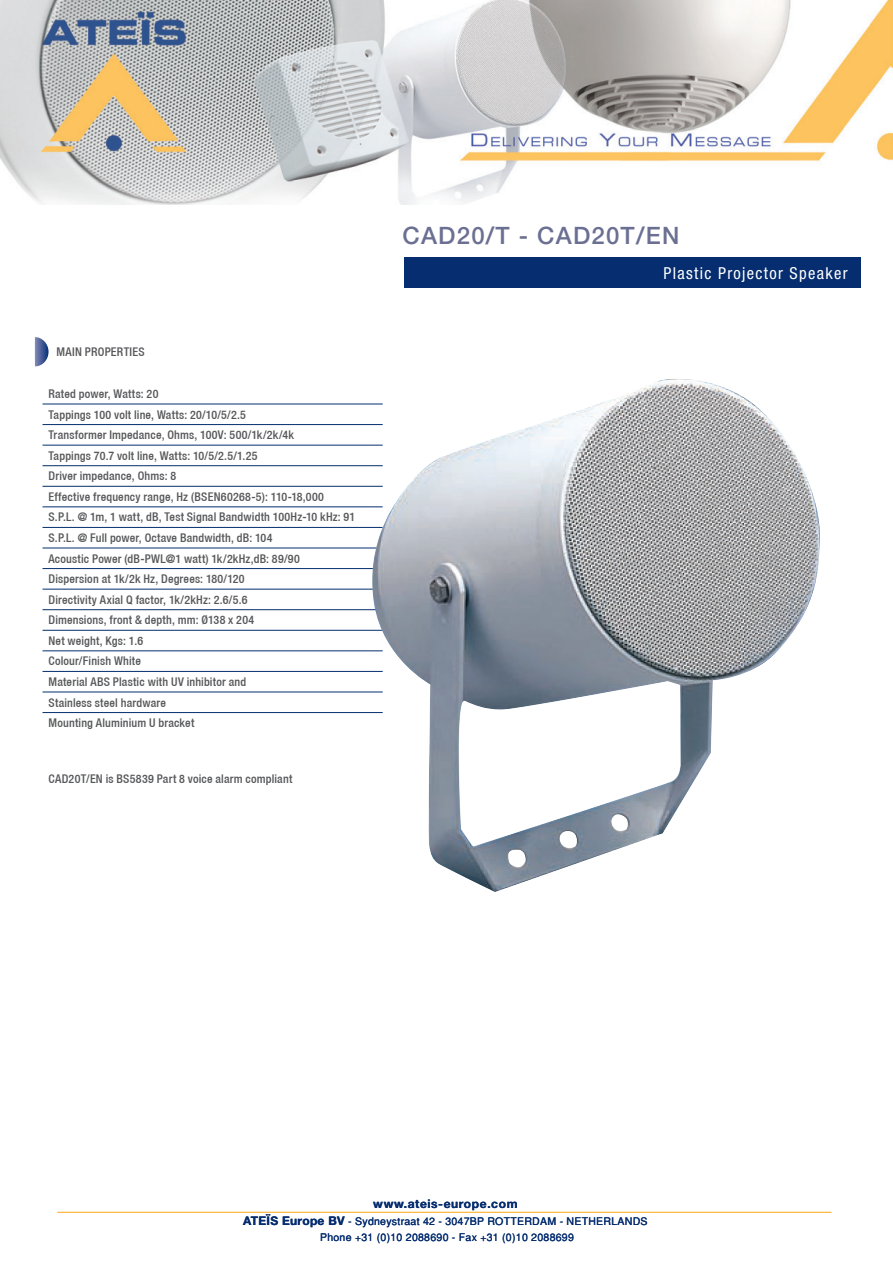
<style>
.page{position:relative;width:893px;height:1263px;background:#fff}
.page>*{position:absolute;margin:0;border:0;box-sizing:border-box;transform-origin:0 0}
.t1{font:500 24px "Helvetica Neue";letter-spacing:.05em;color:#6b7093}
.t2{font:condensed 16.5px "Helvetica Neue";letter-spacing:.08em;color:#fff}
.t3{font:500 condensed 12px "Helvetica 67";letter-spacing:.015em;color:#57585a}
.t4{font:700 12px "Helvetica Neue";letter-spacing:.05em;color:#052d6f}
.t5{font:10.5px "Helvetica";letter-spacing:.025em;color:#052d6f}
.s1{font-family:"Helvetica Neue";font-weight:700;font-size:12px}
</style>
<div class="page">
<img style="left:0;top:0;width:893px;height:204px">
<hr style="left:57px;top:1212px;width:774px;height:1px;background:#fdb945">
<div style="left:404px;top:257px;width:456px;height:31px;background:#052d6f"></div>
<svg style="left:35px;top:337px;width:14px;height:29px"></svg>
<hr style="left:43px;top:404px;width:340px;height:1px;background:#052d6f">
<hr style="left:43px;top:424px;width:340px;height:1px;background:#052d6f">
<hr style="left:43px;top:445px;width:340px;height:1px;background:#052d6f">
<hr style="left:43px;top:465px;width:340px;height:1px;background:#052d6f">
<hr style="left:43px;top:486px;width:340px;height:1px;background:#052d6f">
<hr style="left:43px;top:507px;width:340px;height:1px;background:#052d6f">
<hr style="left:43px;top:527px;width:340px;height:1px;background:#052d6f">
<hr style="left:43px;top:548px;width:340px;height:1px;background:#052d6f">
<hr style="left:43px;top:568px;width:340px;height:1px;background:#052d6f">
<hr style="left:43px;top:589px;width:340px;height:1px;background:#052d6f">
<hr style="left:43px;top:609px;width:340px;height:1px;background:#052d6f">
<hr style="left:43px;top:630px;width:340px;height:1px;background:#052d6f">
<hr style="left:43px;top:651px;width:340px;height:1px;background:#052d6f">
<hr style="left:43px;top:671px;width:340px;height:1px;background:#052d6f">
<hr style="left:43px;top:692px;width:340px;height:1px;background:#052d6f">
<hr style="left:43px;top:712px;width:340px;height:1px;background:#052d6f">
<img style="left:371px;top:379px;width:449px;height:513px">
<p class="t1" style="left:403px;top:221px;width:278px">CAD20/T - CAD20T/EN</p>
<p class="t3" style="left:57px;top:344px;width:90px">MAIN PROPERTIES</p>
<p class="t3" style="left:49px;top:387px;width:111px">Rated power, Watts: 20</p>
<p class="t3" style="left:49px;top:407px;width:199px">Tappings 100 volt line, Watts: 20/10/5/2.5</p>
<p class="t3" style="left:49px;top:428px;width:247px">Transformer Impedance, Ohms, 100V: 500/1k/2k/4k</p>
<p class="t3" style="left:49px;top:448px;width:211px">Tappings 70.7 volt line, Watts: 10/5/2.5/1.25</p>
<p class="t3" style="left:49px;top:469px;width:129px">Driver impedance, Ohms: 8</p>
<p class="t3" style="left:49px;top:489px;width:277px">Effective frequency range, Hz (BSEN60268-5): 110-18,000</p>
<p class="t3" style="left:49px;top:510px;width:308px">S.P.L. @ 1m, 1 watt, dB, Test Signal Bandwidth 100Hz-10 kHz: 91</p>
<p class="t3" style="left:49px;top:531px;width:226px">S.P.L. @ Full power, Octave Bandwidth, dB: 104</p>
<p class="t3" style="left:49px;top:551px;width:253px">Acoustic Power (dB-PWL@1 watt) 1k/2kHz,dB: 89/90</p>
<p class="t3" style="left:49px;top:572px;width:197px">Dispersion at 1k/2k Hz, Degrees: 180/120</p>
<p class="t3" style="left:49px;top:592px;width:201px">Directivity Axial Q factor, 1k/2kHz: 2.6/5.6</p>
<p class="t3" style="left:49px;top:613px;width:207px">Dimensions, front &amp; depth, mm: Ø138 x 204</p>
<p class="t3" style="left:49px;top:633px;width:96px">Net weight, Kgs: 1.6</p>
<p class="t3" style="left:49px;top:654px;width:94px">Colour/Finish White</p>
<p class="t3" style="left:49px;top:674px;width:199px">Material ABS Plastic with UV inhibitor and</p>
<p class="t3" style="left:49px;top:695px;width:119px">Stainless steel hardware</p>
<p class="t3" style="left:49px;top:716px;width:147px">Mounting Aluminium U bracket</p>
<p class="t3" style="left:49px;top:772px;width:245px">CAD20T/EN is BS5839 Part 8 voice alarm compliant</p>
<p class="t2" style="left:664px;top:263px;width:186px">Plastic Projector Speaker</p>
<p class="t4" style="left:373px;top:1196px;width:146px">www.ateis-europe.com</p>
<p class="t5" style="left:243px;top:1214px;width:406px"><span class="s1">ATEÏS Europe BV</span> - Sydneystraat 42 - 3047BP ROTTERDAM - NETHERLANDS</p>
<p class="t5" style="left:320px;top:1231px;width:255px">Phone +31 (0)10 2088690 - Fax +31 (0)10 2088699</p>
</div>
